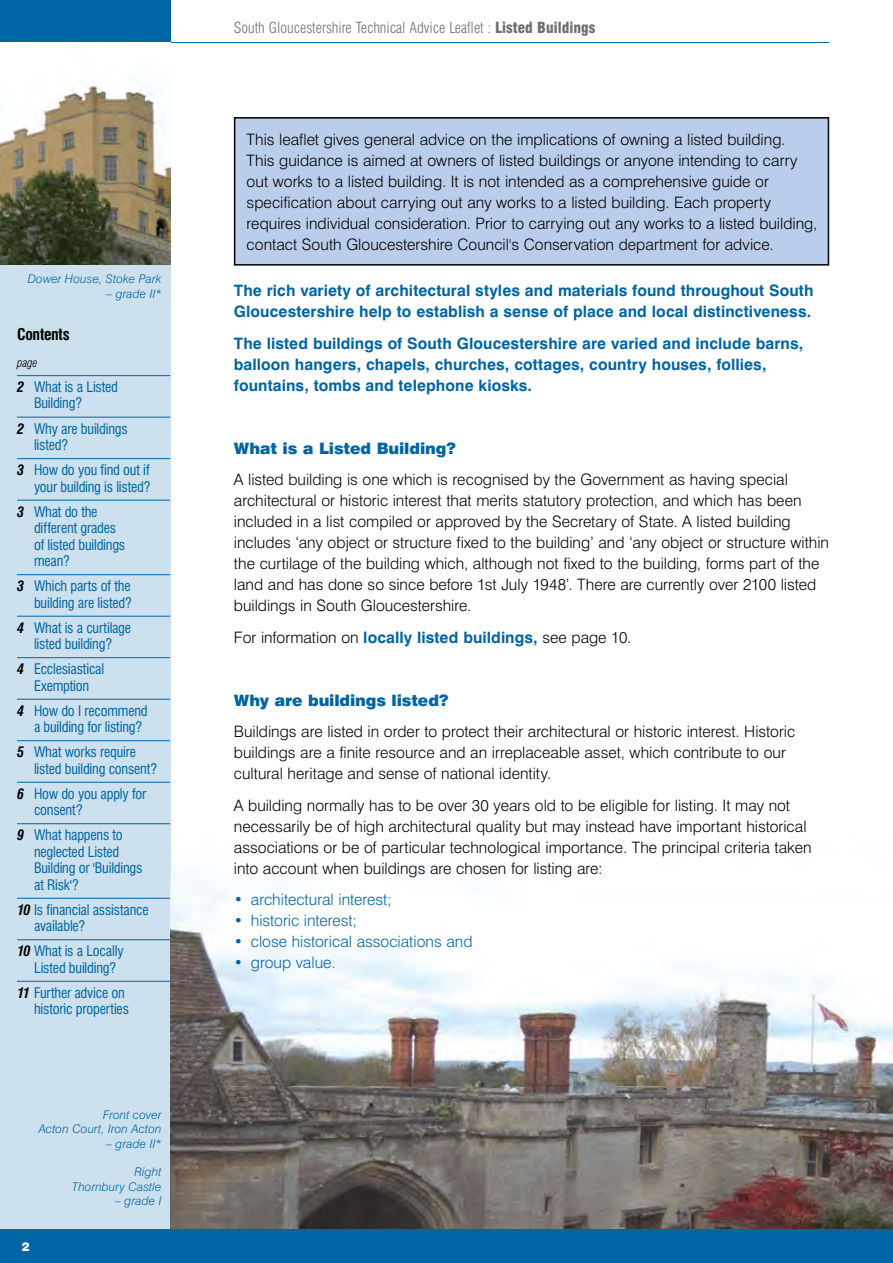
<style>
.page{position:relative;width:893px;height:1263px;background:#fff}
.page>*{position:absolute;margin:0;border:0;box-sizing:border-box;transform-origin:0 0}
.t1{font:300 15.75px/21px "Swiss 721 BT";color:#000}
.t2{font:700 15.75px/21px "Swiss 721 BT";letter-spacing:.005em;color:#0065a4}
.t3{font:300 15.75px "Swiss 721 BT";color:#0065a4}
.t4{font:900 15.75px "Swiss 721 BT";letter-spacing:-.01em;color:#0065a4}
.t5{font:700 condensed 15.75px "Swiss 721 BT";letter-spacing:-.02em;color:#000}
.t6{font:300 condensed 15px "Swiss 721 BT";color:#6d6f71}
.t7{font:condensed 14.25px/16.5px "Swiss 721 BT";letter-spacing:-.015em;color:#0065a4}
.t8{font:italic 300 12px/14.4px "Swiss 721 BT";letter-spacing:.015em;color:#0065a4;text-align:right}
.t9{font:italic 300 condensed 12px "Swiss 721 BT";color:#000}
.t10{font:900 12px "Swiss 721 BT";color:#fff}
.s1{font-weight:700;font-style:italic;color:#000}
.s2{font-weight:900}
.s3{font-weight:700;color:#0065a4}
</style>
<div class="page">
<div style="left:0;top:0;width:170px;height:43px;background:#0065a4"></div>
<hr style="left:0;top:42px;width:829px;height:1px;background:#0065a4">
<div style="left:34px;top:1229px;width:859px;height:34px;background:#0065a4"></div>
<hr style="left:34px;top:1229px;width:1px;height:34px;background:#fff">
<div style="left:0;top:1229px;width:34px;height:34px;background:#0065a4"></div>
<div style="left:0;top:43px;width:170px;height:1186px;background:#cce0ed"></div>
<img style="left:0;top:43px;width:170px;height:222px">
<img style="left:170px;top:811px;width:723px;height:418px">
<hr style="left:17px;top:375px;width:153px;height:1px;background:#0065a4">
<hr style="left:17px;top:417px;width:153px;height:1px;background:#0065a4">
<hr style="left:17px;top:458px;width:153px;height:1px;background:#0065a4">
<hr style="left:17px;top:500px;width:153px;height:1px;background:#0065a4">
<hr style="left:17px;top:574px;width:153px;height:1px;background:#0065a4">
<hr style="left:17px;top:616px;width:153px;height:1px;background:#0065a4">
<hr style="left:17px;top:657px;width:153px;height:1px;background:#0065a4">
<hr style="left:17px;top:699px;width:153px;height:1px;background:#0065a4">
<hr style="left:17px;top:740px;width:153px;height:1px;background:#0065a4">
<hr style="left:17px;top:782px;width:153px;height:1px;background:#0065a4">
<hr style="left:17px;top:823px;width:153px;height:1px;background:#0065a4">
<hr style="left:17px;top:898px;width:153px;height:1px;background:#0065a4">
<hr style="left:17px;top:939px;width:153px;height:1px;background:#0065a4">
<hr style="left:17px;top:981px;width:153px;height:1px;background:#0065a4">
<div style="left:235px;top:118px;width:593px;height:147px;background:#bacdea"></div>
<div style="left:234px;top:117px;width:595px;height:149px;border:2px solid #000"></div>
<p class="t8" style="left:28px;top:272px;width:135px">Dower House, Stoke Park</p>
<p class="t8" style="left:106px;top:286px;width:57px">– grade II*</p>
<h2 class="t5" style="left:17px;top:325px;width:54px">Contents</h2>
<p class="t9" style="left:17px;top:355px;width:22px">page</p>
<p class="t7" style="left:34px;top:379px;width:86px;text-indent:-17px"><span class="s1">2</span> What is a Listed<br>Building?</p>
<p class="t7" style="left:34px;top:420px;width:95px;text-indent:-17px"><span class="s1">2</span> Why are buildings listed?</p>
<p class="t7" style="left:17px;top:462px;width:135px;text-align:right"><span class="s1">3</span> How do you find out if your building is listed?</p>
<p class="t7" style="left:34px;top:503px;width:93px;text-indent:-17px"><span class="s1">3</span> What do the different grades of listed buildings mean?</p>
<p class="t7" style="left:17px;top:578px;width:116px;text-align:right"><span class="s1">3</span> Which parts of the building are listed?</p>
<p class="t7" style="left:17px;top:619px;width:116px;text-align:center"><span class="s1">4</span> What is a curtilage listed building?</p>
<p class="t7" style="left:17px;top:661px;width:89px;text-align:center"><span class="s1">4</span> Ecclesiastical<br>Exemption</p>
<p class="t7" style="left:34px;top:702px;width:115px;text-indent:-17px"><span class="s1">4</span> How do I recommend a building for listing?</p>
<p class="t7" style="left:34px;top:744px;width:125px;text-indent:-17px"><span class="s1">5</span> What works require listed building consent?</p>
<p class="t7" style="left:34px;top:785px;width:114px;text-indent:-17px"><span class="s1">6</span> How do you apply for consent?</p>
<p class="t7" style="left:34px;top:827px;width:110px;text-indent:-17px"><span class="s1">9</span> What happens to neglected Listed<br>Building or 'Buildings at Risk'?</p>
<p class="t7" style="left:34px;top:901px;width:116px;text-indent:-17px"><span class="s1">10</span> Is financial assistance available?</p>
<p class="t7" style="left:34px;top:943px;width:91px;text-indent:-17px"><span class="s1">10</span> What is a Locally<br>Listed building?</p>
<p class="t7" style="left:17px;top:984px;width:113px;text-align:right"><span class="s1">11</span> Further advice on historic properties</p>
<p class="t8" style="left:39px;top:1107px;width:124px">Front cover<br>Acton Court, Iron Acton</p>
<p class="t8" style="left:106px;top:1136px;width:57px">– grade II*</p>
<p class="t8" style="left:72px;top:1165px;width:91px">Right<br>Thornbury Castle</p>
<p class="t8" style="left:115px;top:1194px;width:48px">– grade I</p>
<p class="t10" style="left:22px;top:1239px;width:9px">2</p>
<p class="t6" style="left:234px;top:18px;width:363px">South Gloucestershire Technical Advice Leaflet : <span class="s2">Listed Buildings</span></p>
<p class="t1" style="left:247px;top:129px;width:572px">This leaflet gives general advice on the implications of owning a listed building.<br>This guidance is aimed at owners of listed buildings or anyone intending to carry out works to a listed building. It is not intended as a comprehensive guide or specification about carrying out any works to a listed building. Each property requires individual consideration. Prior to carrying out any works to a listed building, contact South Gloucestershire Council's Conservation department for advice.</p>
<p class="t2" style="left:234px;top:280px;width:581px">The rich variety of architectural styles and materials found throughout South<br>Gloucestershire help to establish a sense of place and local distinctiveness.</p>
<p class="t2" style="left:234px;top:333px;width:571px">The listed buildings of South Gloucestershire are varied and include barns, balloon hangers, chapels, churches, cottages, country houses, follies, fountains, tombs and telephone kiosks.</p>
<p class="t4" style="left:234px;top:439px;width:224px">What is a Listed Building?</p>
<p class="t1" style="left:234px;top:469px;width:597px">A listed building is one which is recognised by the Government as having special architectural or historic interest that merits statutory protection, and which has been included in a list compiled or approved by the Secretary of State. A listed building includes ‘any object or structure fixed to the building’ and ‘any object or structure within the curtilage of the building which, although not fixed to the building, forms part of the land and has done so since before 1st July 1948’. There are currently over 2100 listed buildings in South Gloucestershire.</p>
<p class="t1" style="left:234px;top:627px;width:399px">For information on <span class="s3">locally listed buildings,</span> see page 10.</p>
<h2 class="t4" style="left:234px;top:691px;width:216px">Why are buildings listed?</h2>
<p class="t1" style="left:234px;top:721px;width:563px">Buildings are listed in order to protect their architectural or historic interest. Historic buildings are a finite resource and an irreplaceable asset, which contribute to our cultural heritage and sense of national identity.</p>
<p class="t1" style="left:234px;top:795px;width:579px">A building normally has to be over 30 years old to be eligible for listing. It may not necessarily be of high architectural quality but may instead have important historical associations or be of particular technological importance. The principal criteria taken into account when buildings are chosen for listing are:</p>
<p class="t3" style="left:234px;top:890px;width:159px">• architectural interest;</p>
<p class="t3" style="left:234px;top:911px;width:125px">• historic interest;</p>
<p class="t3" style="left:234px;top:932px;width:240px">• close historical associations and</p>
<p class="t3" style="left:234px;top:953px;width:103px">• group value.</p>
</div>
